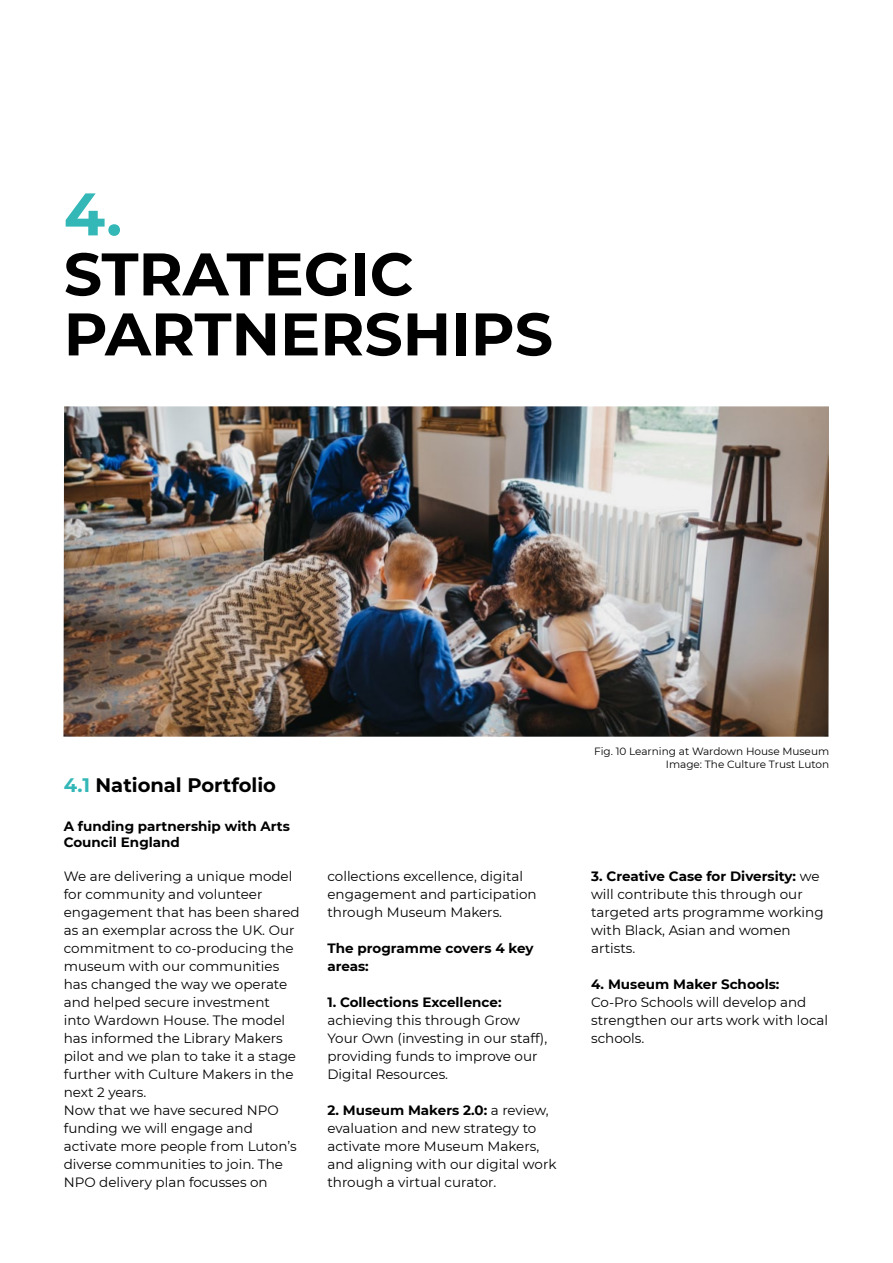
<style>
.page{position:relative;width:893px;height:1263px;background:#fff}
.page>*{position:absolute;margin:0;border:0;box-sizing:border-box;transform-origin:0 0}
.t1{font:700 60px/60px "Montserrat";color:#000}
.t2{font:700 60px "Montserrat";color:#33b7b7}
.t3{font:700 19.5px "Montserrat";color:#000}
.t4{font:13.5px/18px "Montserrat";color:#000}
.t5{font:700 13.5px/16.2px "Montserrat";color:#000}
.t6{font:10.5px/12.6px "Montserrat";color:#000;text-align:right}
.s1{color:#33b7b7}
.s2{font-weight:700}
</style>
<div class="page">
<img style="left:63px;top:406px;width:766px;height:331px">
<h1 class="t2" style="left:64px;top:171px;width:60px">4.</h1>
<h1 class="t1" style="left:64px;top:241px;width:491px">STRATEGIC<br>PARTNERSHIPS</h1>
<h2 class="t3" style="left:64px;top:770px;width:214px"><span class="s1">4.1</span> National Portfolio</h2>
<p class="t5" style="left:64px;top:817px;width:228px">A funding partnership with Arts<br>Council England</p>
<p class="t4" style="left:64px;top:866px;width:237px">We are delivering a unique model for community and volunteer engagement that has been shared as an exemplar across the UK. Our commitment to co-producing the museum with our communities has changed the way we operate and helped secure investment into Wardown House. The model has informed the Library Makers pilot and we plan to take it a stage further with Culture Makers in the next 2 years.<br>Now that we have secured NPO funding we will engage and activate more people from Luton’s diverse communities to join. The<br>NPO delivery plan focusses on</p>
<p class="t4" style="left:327px;top:866px;width:211px">collections excellence, digital engagement and participation through Museum Makers.</p>
<p class="t5" style="left:327px;top:938px;width:208px;line-height:18px">The programme covers 4 key areas:</p>
<p class="t5" style="left:327px;top:993px;width:176px">1. Collections Excellence:</p>
<p class="t4" style="left:327px;top:1010px;width:221px">achieving this through Grow<br>Your Own (investing in our staff), providing funds to improve our<br>Digital Resources.</p>
<p class="t4" style="left:327px;top:1100px;width:231px"><span class="s2">2. Museum Makers 2.0:</span> a review, evaluation and new strategy to activate more Museum Makers, and aligning with our digital work through a virtual curator.</p>
<p class="t6" style="left:594px;top:745px;width:237px">Fig. 10 Learning at Wardown House Museum<br>Image: The Culture Trust Luton</p>
<p class="t4" style="left:591px;top:866px;width:234px"><span class="s2">3. Creative Case for Diversity:</span> we will contribute this through our targeted arts programme working with Black, Asian and women artists.</p>
<p class="t5" style="left:591px;top:975px;width:190px">4. Museum Maker Schools:</p>
<p class="t4" style="left:591px;top:992px;width:239px">Co-Pro Schools will develop and strengthen our arts work with local schools.</p>
</div>
